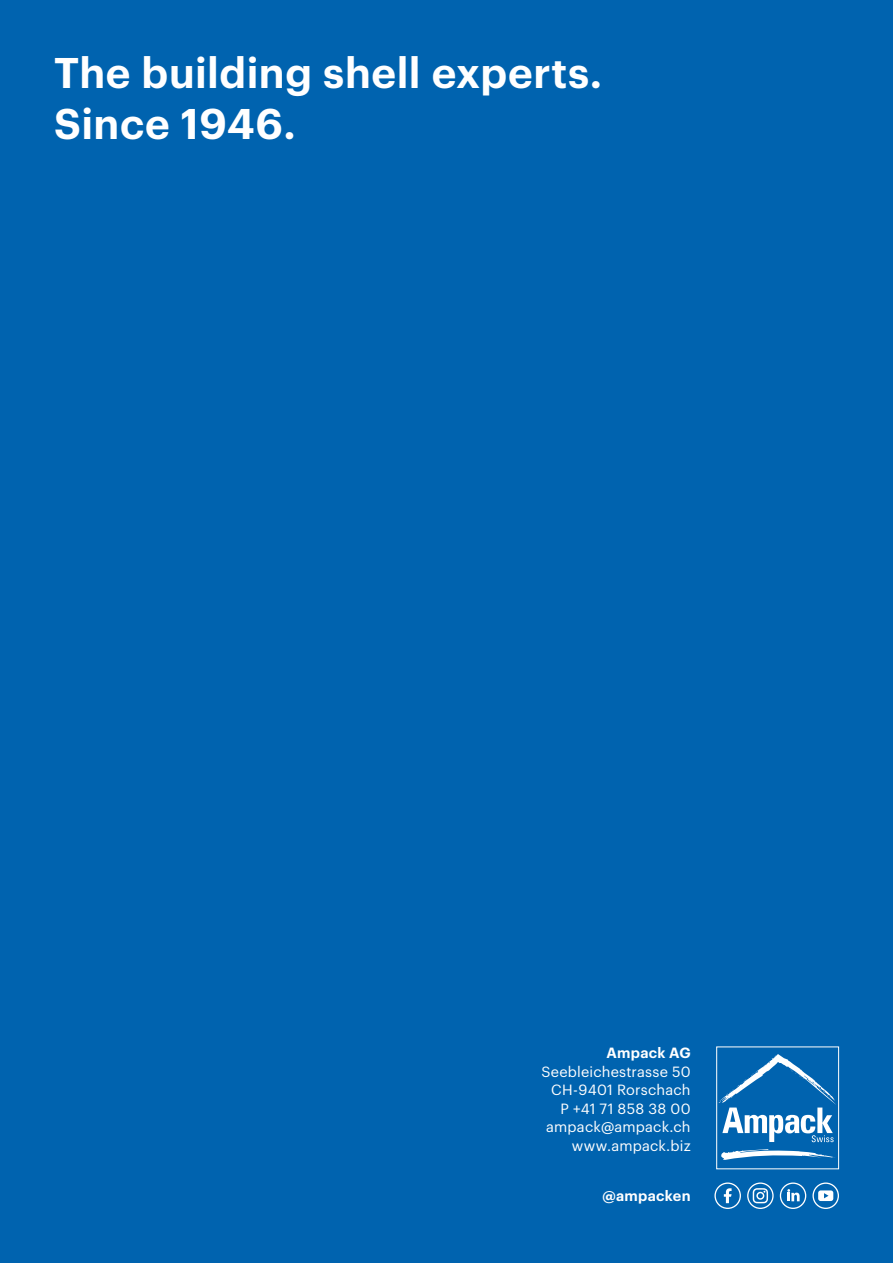
<style>
.page{position:relative;width:893px;height:1263px;background:#0063af}
.page>*{position:absolute;margin:0;border:0;box-sizing:border-box;transform-origin:0 0}
.t1{font:600 42px/51px "Graphik";letter-spacing:.015em;color:#fff}
.t2{font:14.55px/18.5px "Graphik";letter-spacing:.015em;color:#fff;text-align:right}
.t3{font:600 14.55px "Graphik";letter-spacing:.02em;color:#fff}
</style>
<div class="page">
<svg style="left:721px;top:1149px;width:114px;height:11px"></svg>
<svg style="left:719px;top:1054px;width:117px;height:88px"></svg>
<div style="left:716px;top:1046px;width:123px;height:123px;border:1px solid #fff"></div>
<svg style="left:714px;top:1182px;width:27px;height:27px"></svg>
<svg style="left:747px;top:1182px;width:27px;height:27px"></svg>
<svg style="left:780px;top:1182px;width:26px;height:27px"></svg>
<svg style="left:812px;top:1182px;width:27px;height:27px"></svg>
<h1 class="t1" style="left:54px;top:44px;width:550px">The building shell experts.<br>Since 1946.</h1>
<p class="t3" style="left:606px;top:1042px;width:86px">Ampack AG</p>
<p class="t2" style="left:541px;top:1061px;width:151px">Seebleichestrasse 50<br>CH-9401 Rorschach<br>P +41 71 858 38 00 ampack@ampack.ch www.ampack.biz</p>
<p class="t3" style="left:603px;top:1184px;width:90px">@ampacken</p>
</div>
